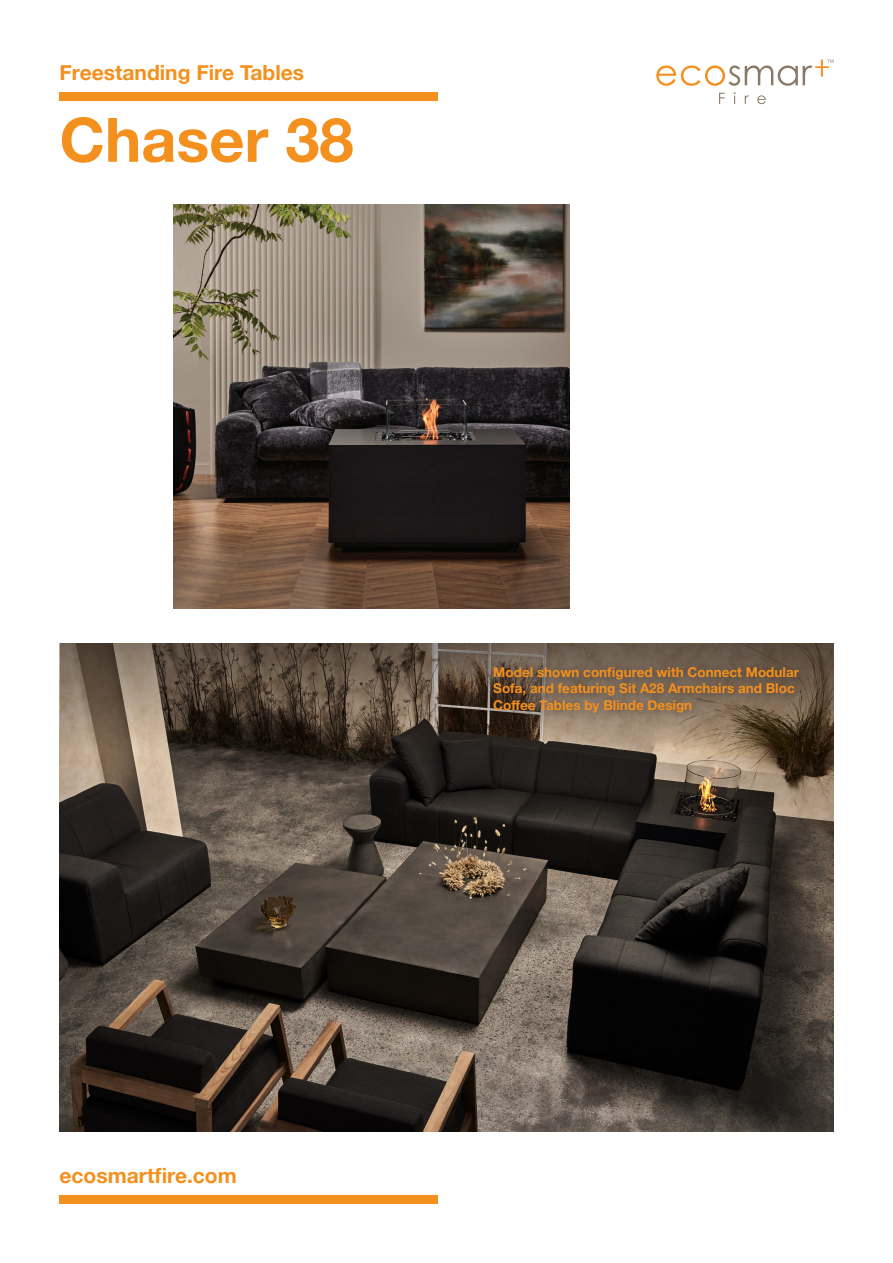
<style>
.page{position:relative;width:893px;height:1263px;background:#fff}
.page>*{position:absolute;margin:0;border:0;box-sizing:border-box;transform-origin:0 0}
.t1{font:700 61.2px "Helvetica Neue";color:#f4901d}
.t2{font:700 21px "Helvetica Neue";color:#f4901d}
.t3{font:700 13.5px/16.2px "Helvetica Neue";color:#f4901d}
</style>
<div class="page">
<div style="left:60px;top:1195px;width:378px;height:8px;background:#f4901d"></div>
<svg style="left:719px;top:93px;width:6px;height:11px"></svg>
<svg style="left:745px;top:95px;width:4px;height:9px"></svg>
<svg style="left:757px;top:95px;width:9px;height:9px"></svg>
<svg style="left:656px;top:60px;width:177px;height:26px"></svg>
<div style="left:60px;top:92px;width:378px;height:8px;background:#f4901d"></div>
<img style="left:60px;top:812px;width:773px;height:319px">
<img style="left:174px;top:204px;width:395px;height:405px">
<svg style="left:60px;top:643px;width:773px;height:169px;background:#5b4e41"></svg>
<div style="left:487px;top:661px;width:323px;height:62px;background:#231f20;opacity:.5"></div>
<h2 class="t2" style="left:60px;top:56px;width:246px">Freestanding Fire Tables</h2>
<p class="t1" style="left:60px;top:92px;width:295px">Chaser 38</p>
<h2 class="t2" style="left:60px;top:1159px;width:179px">ecosmartfire.com</h2>
<p class="t3" style="left:493px;top:665px;width:307px">Model shown configured with Connect Modular<br>Sofa, and featuring Sit A28 Armchairs and Bloc<br>Coffee Tables by Blinde Design</p>
</div>
